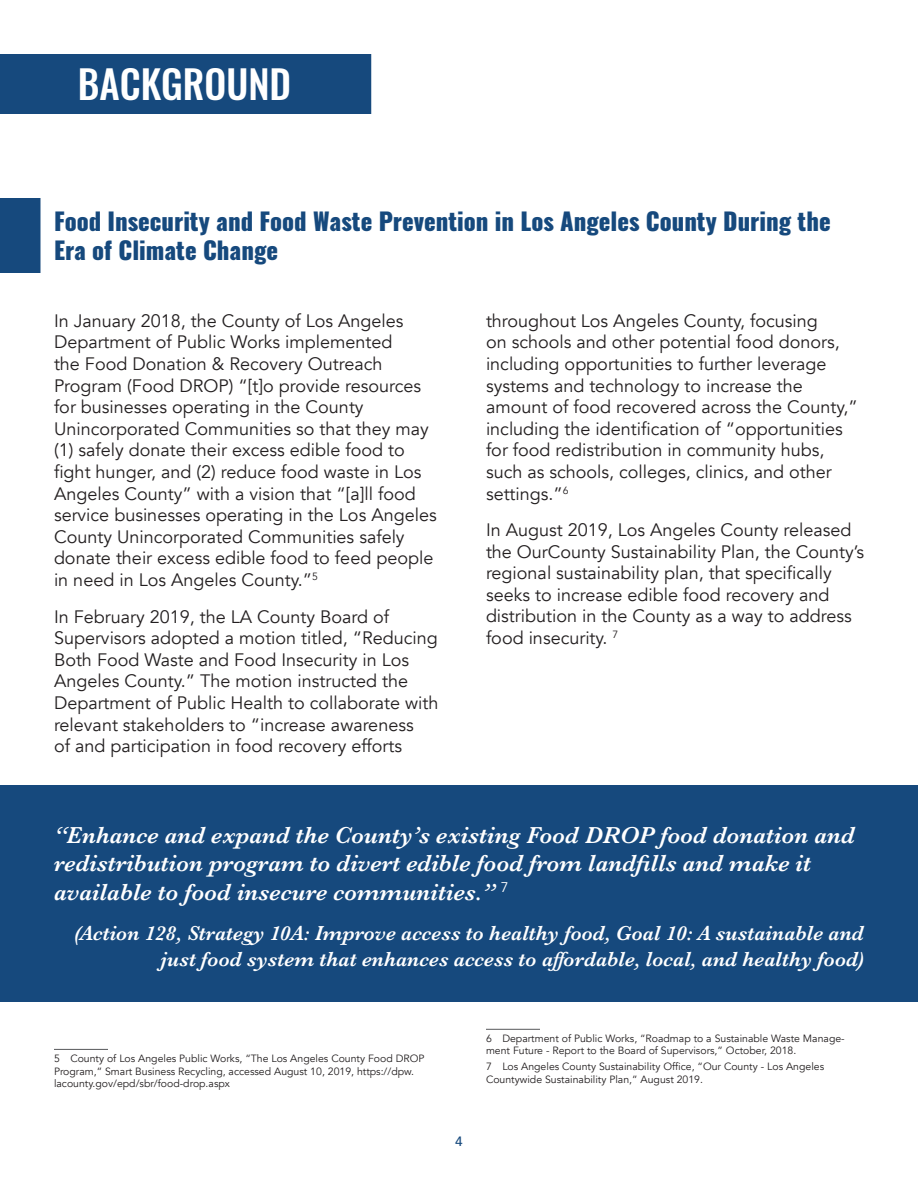
<style>
.page{position:relative;width:918px;height:1188px;background:#fff}
.page>*{position:absolute;margin:0;border:0;box-sizing:border-box;transform-origin:0 0}
.t1{font:500 39px "Oswald";color:#fff}
.t2{font:italic 600 24px/28.8px "Baskerville";color:#fff}
.t3{font:800 24px/28.8px "Oswald";color:#16497d}
.t4{font:italic 600 21px/25.2px "Baskerville";color:#fff;text-align:right}
.t5{font:18px/21.6px "Avenir";color:#231f20}
.t6{font:500 13.5px "Avenir";color:#16497d}
.t7{font:10.5px/12.6px "Avenir";color:#231f20}
</style>
<div class="page">
<hr style="left:54px;top:1049px;width:54px;height:1px;background:#57585a">
<hr style="left:486px;top:1029px;width:54px;height:1px;background:#57585a">
<div style="left:0;top:785px;width:918px;height:217px;background:#16497d"></div>
<div style="left:0;top:54px;width:371px;height:60px;background:#16497d"></div>
<div style="left:0;top:198px;width:40px;height:75px;background:#16497d"></div>
<h1 class="t1" style="left:78px;top:56px;width:215px">BACKGROUND</h1>
<h2 class="t3" style="left:54px;top:208px;width:778px">Food Insecurity and Food Waste Prevention in Los Angeles County During the<br>Era of Climate Change</h2>
<p class="t5" style="left:54px;top:310px;width:384px">In January 2018, the County of Los Angeles Department of Public Works implemented<br>the Food Donation &amp; Recovery Outreach Program (Food DROP) “[t]o provide resources for businesses operating in the County Unincorporated Communities so that they may (1) safely donate their excess edible food to fight hunger, and (2) reduce food waste in Los Angeles County” with a vision that “[a]ll food service businesses operating in the Los Angeles County Unincorporated Communities safely donate their excess edible food to feed people in need in Los Angeles County.”<sup>5</sup></p>
<p class="t5" style="left:54px;top:606px;width:386px">In February 2019, the LA County Board of Supervisors adopted a motion titled, “Reducing Both Food Waste and Food Insecurity in Los Angeles County.” The motion instructed the Department of Public Health to collaborate with relevant stakeholders to “increase awareness<br>of and participation in food recovery efforts</p>
<p class="t5" style="left:486px;top:310px;width:373px">throughout Los Angeles County, focusing<br>on schools and other potential food donors, including opportunities to further leverage systems and technology to increase the amount of food recovered across the County,” including the identification of “opportunities for food redistribution in community hubs, such as schools, colleges, clinics, and other settings.”<sup>6</sup></p>
<p class="t5" style="left:486px;top:519px;width:380px">In August 2019, Los Angeles County released the OurCounty Sustainability Plan, the County’s regional sustainability plan, that specifically seeks to increase edible food recovery and distribution in the County as a way to address food insecurity. <sup>7</sup></p>
<h2 class="t2" style="left:54px;top:821px;width:802px">“Enhance and expand the County’s existing Food DROP food donation and redistribution program to divert edible food from landfills and make it available to food insecure communities.” <sup>7</sup></h2>
<p class="t4" style="left:74px;top:921px;width:791px">(Action 128, Strategy 10A: Improve access to healthy food, Goal 10: A sustainable and just food system that enhances access to affordable, local, and healthy food)</p>
<p class="t7" style="left:54px;top:1052px;width:372px">5 County of Los Angeles Public Works, “The Los Angeles County Food DROP<br>Program,” Smart Business Recycling, accessed August 10, 2019, https://dpw. lacounty.gov/epd/sbr/food-drop.aspx</p>
<p class="t6" style="left:455px;top:1130px;width:9px">4</p>
<p class="t7" style="left:486px;top:1032px;width:360px">6 Department of Public Works, “Roadmap to a Sustainable Waste Manage&shy;ment Future - Report to the Board of Supervisors,” October, 2018.</p>
<p class="t7" style="left:486px;top:1060px;width:340px">7 Los Angeles County Sustainability Office, “Our County - Los Angeles<br>Countywide Sustainability Plan,” August 2019.</p>
</div>
